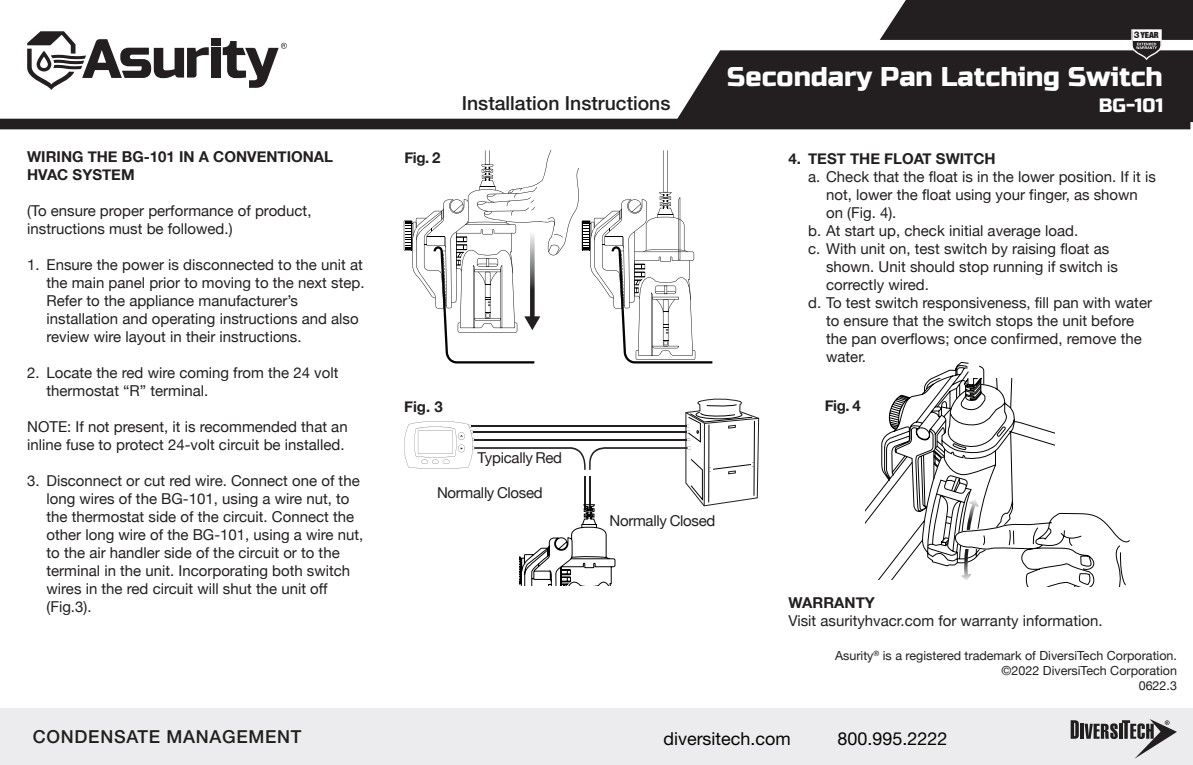
<style>
.page{position:relative;width:1193px;height:765px;background:#fff}
.page>*{position:absolute;margin:0;border:0;box-sizing:border-box;transform-origin:0 0}
.t1{font:27.25px "Russo One";color:#fff}
.t2{font:500 19.5px "Helvetica Neue LT Std";color:#211e1e}
.t3{font:19.5px "Russo One";color:#fff}
.t4{font:18px "Helvetica Neue LT Std";color:#050504}
.t5{font:500 18px "Helvetica Neue LT Std";letter-spacing:.04em;color:#211e1e}
.t6{font:15px/18px "Helvetica Neue";color:#231f20}
.t7{font:700 15px/18px "Helvetica Neue";color:#231f20}
.t8{font:15px "Helvetica Neue";letter-spacing:-.02em;color:#231f20}
.t9{font:12.5px/15px "Helvetica Neue";color:#211e1e;text-align:right}
.t10{font:900 condensed 8.5px "Helvetica Neue LT Std";color:#231f20}
.s1{font-weight:800;font-stretch:normal;font-size:9.25px}
</style>
<div class="page">
<svg style="left:881px;top:362px;width:249px;height:225px"></svg>
<svg style="left:404px;top:398px;width:355px;height:188px"></svg>
<svg style="left:404px;top:150px;width:308px;height:214px"></svg>
<div style="left:0;top:708px;width:1192px;height:57px;background:#ececee"></div>
<svg style="left:1070px;top:720px;width:8px;height:19px"></svg>
<hr style="left:1080px;top:724px;width:3px;height:15px;background:#211e1e">
<svg style="left:1084px;top:719px;width:93px;height:40px"></svg>
<div style="left:0;top:119px;width:1190px;height:10px;background:#231f20"></div>
<div style="left:675px;top:50px;width:517px;height:72px;background:#231f20"></div>
<svg style="left:879px;top:0;width:313px;height:60px"></svg>
<div style="left:211px;top:38px;width:9px;height:7px;background:#231f20"></div>
<div style="left:211px;top:47px;width:9px;height:31px;background:#231f20"></div>
<svg style="left:27px;top:31px;width:182px;height:59px"></svg>
<svg style="left:223px;top:41px;width:64px;height:47px"></svg>
<p class="t10" style="left:1133px;top:30px;width:27px"><span class="s1">3</span>YEAR</p>
<h1 class="t1" style="left:727px;top:61px;width:437px">Secondary Pan Latching Switch</h1>
<p class="t7" style="left:27px;top:149px;width:307px">WIRING THE BG-101 IN A CONVENTIONAL<br>HVAC SYSTEM</p>
<p class="t6" style="left:27px;top:203px;width:286px">(To ensure proper performance of product, instructions must be followed.)</p>
<p class="t6" style="left:47px;top:257px;width:319px;text-indent:-19px">1. Ensure the power is disconnected to the unit at the main panel prior to moving to the next step.<br>Refer to the appliance manufacturer’s installation and operating instructions and also review wire layout in their instructions.</p>
<p class="t6" style="left:47px;top:365px;width:293px;text-indent:-19px">2. Locate the red wire coming from the 24 volt thermostat “R” terminal.</p>
<p class="t6" style="left:27px;top:419px;width:322px">NOTE: If not present, it is recommended that an inline fuse to protect 24-volt circuit be installed.</p>
<p class="t6" style="left:47px;top:473px;width:318px;text-indent:-19px">3. Disconnect or cut red wire. Connect one of the long wires of the BG-101, using a wire nut, to the thermostat side of the circuit. Connect the other long wire of the BG-101, using a wire nut, to the air handler side of the circuit or to the terminal in the unit. Incorporating both switch wires in the red circuit will shut the unit off (Fig.3).</p>
<p class="t7" style="left:404px;top:149px;width:37px">Fig. 2</p>
<p class="t7" style="left:404px;top:398px;width:40px">Fig. 3</p>
<p class="t2" style="left:462px;top:91px;width:210px">Installation Instructions</p>
<p class="t3" style="left:1098px;top:94px;width:66px">BG-101</p>
<p class="t7" style="left:788px;top:150px;width:209px">4. TEST THE FLOAT SWITCH</p>
<p class="t6" style="left:808px;top:168px;width:349px">a. Check that the float is in the lower position. If it is</p>
<p class="t6" style="left:826px;top:186px;width:313px">not, lower the float using your finger, as shown</p>
<p class="t6" style="left:826px;top:204px;width:72px">on (Fig. 4).</p>
<p class="t6" style="left:808px;top:222px;width:271px">b. At start up, check initial average load.</p>
<p class="t6" style="left:808px;top:240px;width:303px">c. With unit on, test switch by raising float as</p>
<p class="t6" style="left:826px;top:258px;width:293px">shown. Unit should stop running if switch is</p>
<p class="t6" style="left:826px;top:276px;width:104px">correctly wired.</p>
<p class="t6" style="left:808px;top:294px;width:345px">d. To test switch responsiveness, fill pan with water</p>
<p class="t6" style="left:826px;top:312px;width:309px">to ensure that the switch stops the unit before</p>
<p class="t6" style="left:826px;top:330px;width:317px">the pan overflows; once confirmed, remove the</p>
<p class="t6" style="left:826px;top:348px;width:41px">water.</p>
<p class="t8" style="left:477px;top:447px;width:86px">Typically Red</p>
<p class="t7" style="left:824px;top:397px;width:37px">Fig. 4</p>
<p class="t8" style="left:437px;top:482px;width:107px">Normally Closed</p>
<p class="t8" style="left:609px;top:509px;width:107px">Normally Closed</p>
<p class="t7" style="left:788px;top:594px;width:88px">WARRANTY</p>
<p class="t6" style="left:788px;top:613px;width:315px">Visit asurityhvacr.com for warranty information.</p>
<p class="t9" style="left:835px;top:649px;width:343px">Asurity<sup>®</sup> is a registered trademark of DiversiTech Corporation. ©2022 DiversiTech Corporation<br>0622.3</p>
<p class="t5" style="left:33px;top:726px;width:270px">CONDENSATE MANAGEMENT</p>
<p class="t4" style="left:663px;top:727px;width:129px">diversitech.com</p>
<p class="t4" style="left:837px;top:727px;width:111px">800.995.2222</p>
</div>
